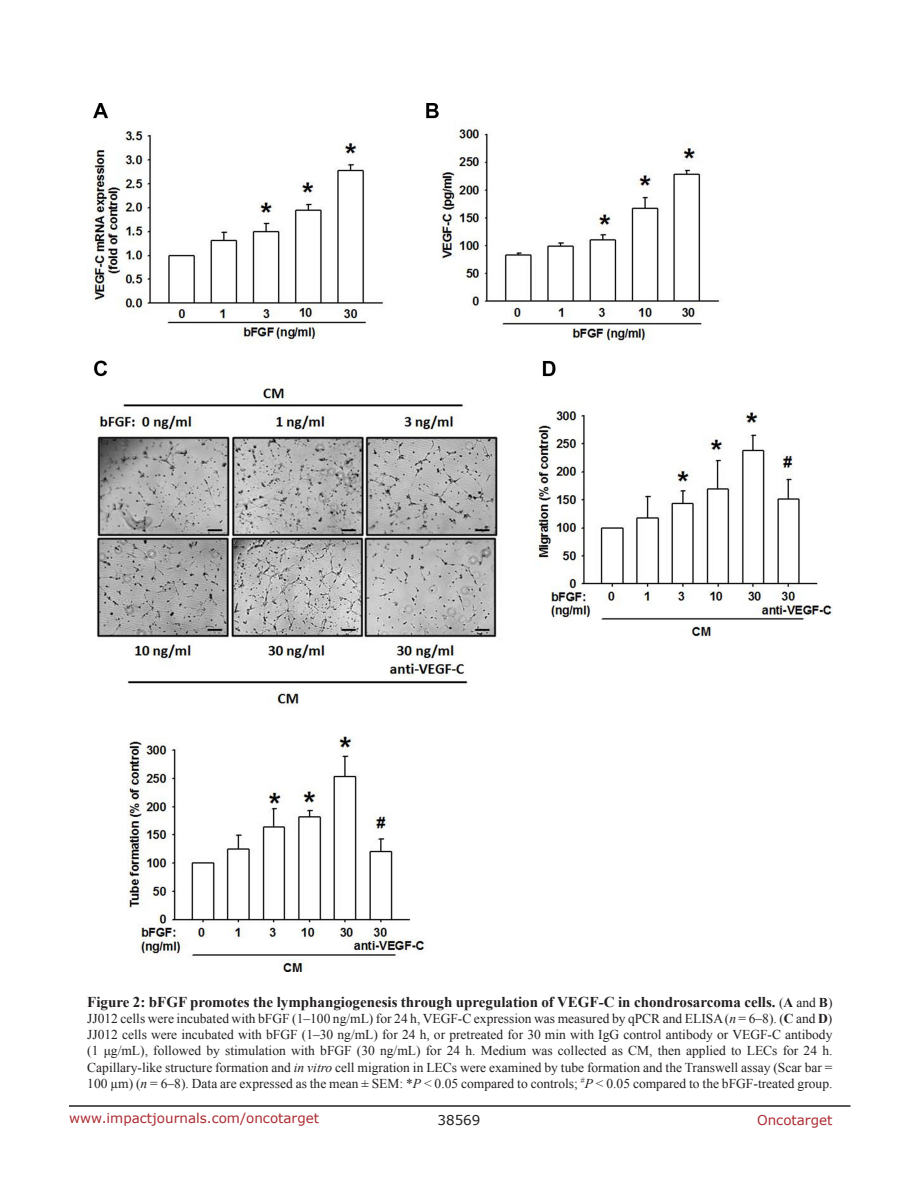
<style>
.page{position:relative;width:918px;height:1188px;background:#fff}
.page>*{position:absolute;margin:0;border:0;box-sizing:border-box;transform-origin:0 0}
.t1{font:700 15px "Times New Roman";color:#231f20}
.t2{font:13.5px/16.2px "Times New Roman";color:#231f20;text-align:justify}
.t3{font:13.5px "Verdana";color:#ac2b31}
.t4{font:13.5px "Verdana";color:#231f20}
.s1{font-weight:400;font-size:13.5px}
.s2{font-size:13.5px}
.s3{font-style:italic}
.s4{font-weight:700}
</style>
<div class="page">
<hr style="left:69px;top:1105px;width:781px;height:2px;background:#231f20">
<img style="left:88px;top:103px;width:745px;height:868px">
<p class="t1" style="left:87px;top:991px;width:747px">Figure 2: bFGF promotes the lymphangiogenesis through upregulation of VEGF-C in chondrosarcoma cells. <span class="s1">(</span><span class="s2">A</span> <span class="s1">and</span> <span class="s2">B</span><span class="s1">)</span></p>
<p class="t2" style="left:87px;top:1010px;width:747px">JJ012 cells were incubated with bFGF (1–100 ng/mL) for 24 h, VEGF-C expression was measured by qPCR and ELISA (<span class="s3">n</span> = 6–8). (<span class="s4">C</span> and <span class="s4">D</span>)<br>JJ012 cells were incubated with bFGF (1–30 ng/mL) for 24 h, or pretreated for 30 min with IgG control antibody or VEGF-C antibody (1 μg/mL), followed by stimulation with bFGF (30 ng/mL) for 24 h. Medium was collected as CM, then applied to LECs for 24 h.<br>Capillary-like structure formation and <span class="s3">in vitro</span> cell migration in LECs were examined by tube formation and the Transwell assay (Scar bar = 100 µm) (<span class="s3">n</span> = 6–8). Data are expressed as the mean ± SEM: *<span class="s3">P</span> &lt; 0.05 compared to controls; <sup>#</sup><span class="s3">P</span> &lt; 0.05 compared to the bFGF-treated group.</p>
<p class="t3" style="left:69px;top:1109px;width:252px">www.impactjournals.com/oncotarget</p>
<p class="t4" style="left:438px;top:1111px;width:44px">38569</p>
<p class="t3" style="left:757px;top:1111px;width:77px">Oncotarget</p>
</div>
